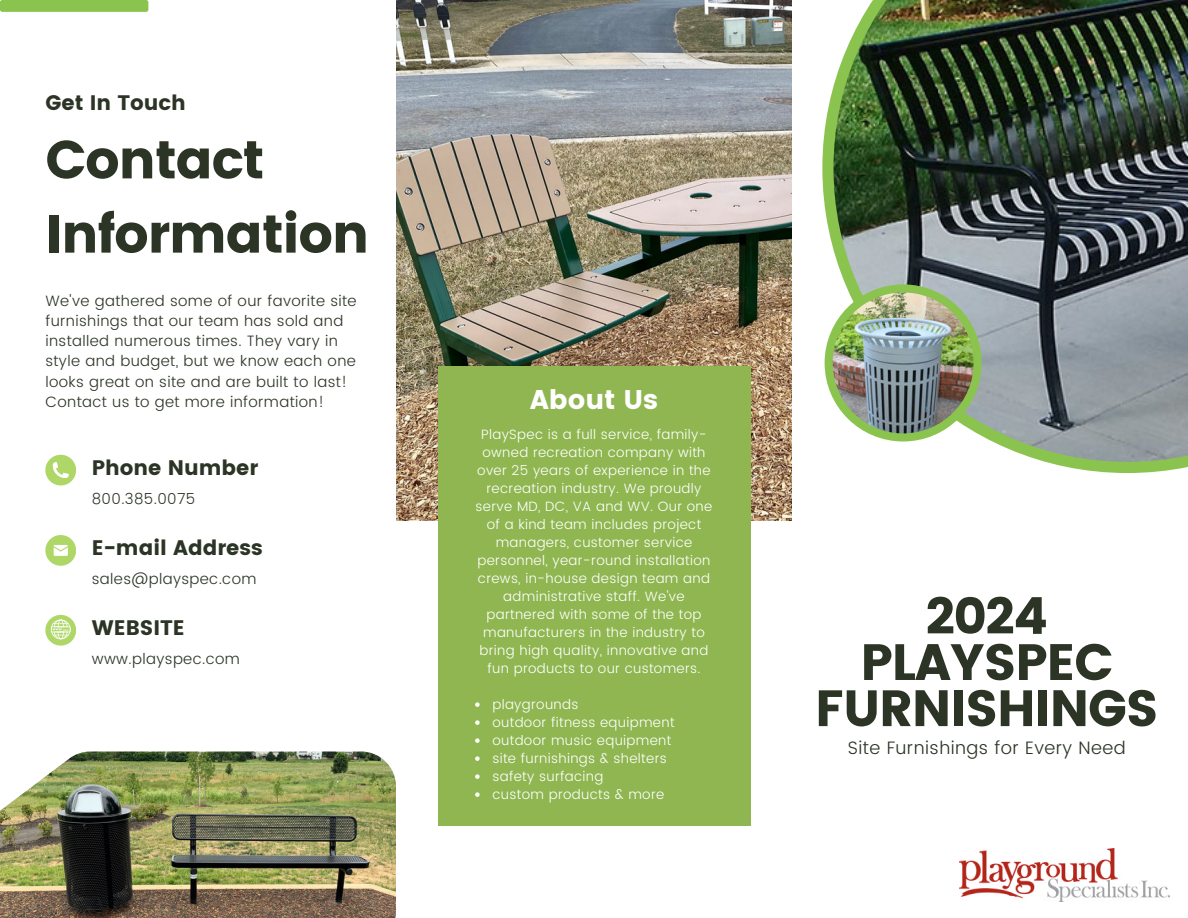
<style>
.page{position:relative;width:1188px;height:918px;background:#fff}
.page>*{position:absolute;margin:0;border:0;box-sizing:border-box;transform-origin:0 0}
.t1{font:53.55px/74.2px "Poppins";letter-spacing:-.025em;color:#2b3425}
.t2{font:51px/46.2px "Poppins";letter-spacing:-.025em;color:#2b3425;text-align:center}
.t3{font:27px "Poppins";color:#fff}
.t4{font:21px "Poppins";color:#2b3425}
.t5{font:300 18px "Poppins";letter-spacing:.025em;color:#2b3425}
.t6{font:300 15px/20.2px "Poppins";letter-spacing:.025em;color:#2b3425}
.t7{font:300 13.5px/18px "Poppins";letter-spacing:.025em;color:#fff;text-align:center}
</style>
<div class="page">
<svg style="left:45px;top:455px;width:31px;height:30px"></svg>
<svg style="left:45px;top:535px;width:31px;height:30px"></svg>
<img style="left:822px;top:0;width:366px;height:473px">
<div style="left:825px;top:284px;width:157px;height:157px;background:#8ac44f;border-radius:50%"></div>
<img style="left:833px;top:292px;width:141px;height:141px;border-radius:50%">
<img style="left:0;top:751px;width:396px;height:167px">
<div style="left:0;top:0;width:148px;height:12px;background:#8ac44f;border-radius:2px"></div>
<img style="left:396px;top:0;width:396px;height:521px">
<div style="left:438px;top:366px;width:312px;height:460px;background:#8fb650"></div>
<svg style="left:45px;top:615px;width:31px;height:30px"></svg>
<img style="left:959px;top:849px;width:210px;height:53px">
<svg style="left:475px;top:702px;width:5px;height:5px"></svg>
<svg style="left:475px;top:720px;width:5px;height:5px"></svg>
<svg style="left:475px;top:738px;width:5px;height:5px"></svg>
<svg style="left:475px;top:756px;width:5px;height:5px"></svg>
<svg style="left:475px;top:774px;width:5px;height:5px"></svg>
<svg style="left:475px;top:792px;width:5px;height:5px"></svg>
<h3 class="t4" style="left:45px;top:90px;width:142px">Get In Touch</h3>
<h1 class="t1" style="left:45px;top:123px;width:325px">Contact<br>Information</h1>
<p class="t6" style="left:45px;top:291px;width:313px">We've gathered some of our favorite site furnishings that our team has sold and installed numerous times. They vary in style and budget, but we know each one looks great on site and are built to last!<br>Contact us to get more information!</p>
<h3 class="t4" style="left:92px;top:455px;width:168px">Phone Number</h3>
<p class="t6" style="left:92px;top:489px;width:105px">800.385.0075</p>
<h3 class="t4" style="left:92px;top:536px;width:173px">E-mail Address</h3>
<p class="t6" style="left:92px;top:570px;width:166px">sales@playspec.com</p>
<h3 class="t4" style="left:92px;top:616px;width:95px">WEBSITE</h3>
<p class="t6" style="left:92px;top:649px;width:150px">www.playspec.com</p>
<h3 class="t3" style="left:530px;top:384px;width:130px">About Us</h3>
<p class="t7" style="left:476px;top:426px;width:238px">PlaySpec is a full service, family&shy;owned recreation company with over 25 years of experience in the recreation industry. We proudly serve MD, DC, VA and WV. Our one of a kind team includes project managers, customer service personnel, year-round installation crews, in-house design team and administrative staff. We've partnered with some of the top manufacturers in the industry to bring high quality, innovative and fun products to our customers.</p>
<p class="t7" style="left:492px;top:696px;width:184px;text-align:left">playgrounds<br>outdoor fitness equipment outdoor music equipment site furnishings &amp; shelters safety surfacing<br>custom products &amp; more</p>
<h2 class="t2" style="left:815px;top:593px;width:345px">2024<br>PLAYSPEC<br>FURNISHINGS</h2>
<h3 class="t5" style="left:848px;top:735px;width:279px">Site Furnishings for Every Need</h3>
</div>
